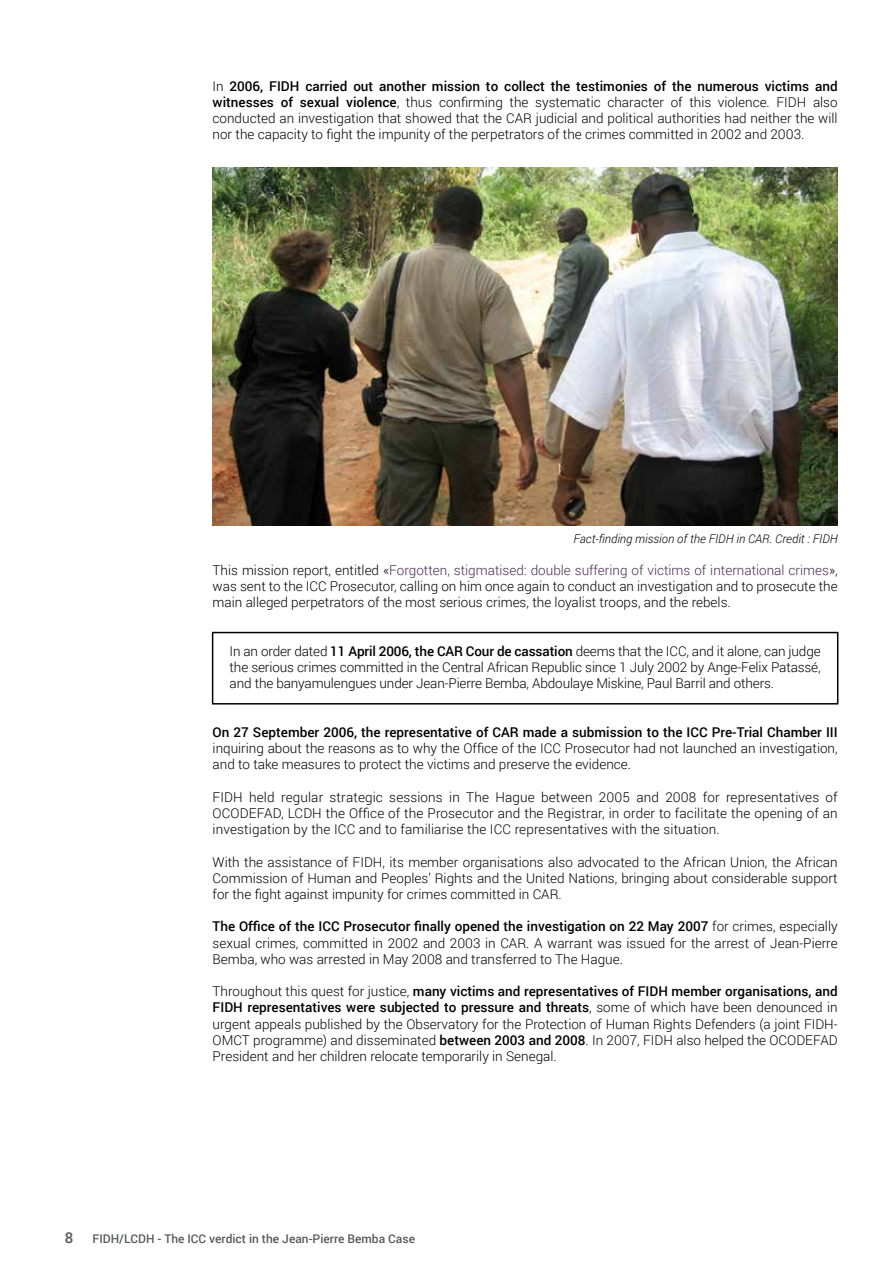
<style>
.page{position:relative;width:893px;height:1263px;background:#fff}
.page>*{position:absolute;margin:0;border:0;box-sizing:border-box;transform-origin:0 0}
.t1{font:500 15px "Roboto";color:#58595b}
.t2{font:300 13.5px/16.2px "Roboto";color:#000;text-align:justify}
.t3{font:500 13.5px "Roboto";color:#000}
.t4{font:500 12px "Roboto";color:#58595b}
.t5{font:italic 300 12px "Roboto";color:#000}
.s1{font-weight:500}
.s2{color:#4d2954}
</style>
<div class="page">
<div style="left:212px;top:632px;width:626px;height:72px;border:2px solid #000"></div>
<img style="left:213px;top:168px;width:625px;height:357px">
<p class="t2" style="left:213px;top:77px;width:627px">In <span class="s1">2006, FIDH carried out another mission to collect the testimonies of the numerous victims and witnesses of sexual violence</span>, thus confirming the systematic character of this violence. FIDH also conducted an investigation that showed that the CAR judicial and political authorities had neither the will nor the capacity to fight the impunity of the perpetrators of the crimes committed in 2002 and 2003.</p>
<p class="t5" style="left:573px;top:530px;width:266px">Fact-finding mission of the FIDH in CAR. Credit : FIDH</p>
<p class="t2" style="left:213px;top:562px;width:627px">This mission report, entitled «<span class="s2">Forgotten, stigmatised: double suffering of victims of international crimes</span>», was sent to the ICC Prosecutor, calling on him once again to conduct an investigation and to prosecute the main alleged perpetrators of the most serious crimes, the loyalist troops, and the rebels.</p>
<p class="t2" style="left:230px;top:643px;width:593px">In an order dated <span class="s1">11 April 2006, the CAR Cour de cassation</span> deems that the ICC, and it alone, can judge the serious crimes committed in the Central African Republic since 1 July 2002 by Ange-Felix Patassé, and the banyamulengues under Jean-Pierre Bemba, Abdoulaye Miskine, Paul Barril and others.</p>
<p class="t3" style="left:213px;top:723px;width:627px">On 27 September 2006, the representative of CAR made a submission to the ICC Pre-Trial Chamber III</p>
<p class="t2" style="left:213px;top:740px;width:627px">inquiring about the reasons as to why the Office of the ICC Prosecutor had not launched an investigation, and to take measures to protect the victims and preserve the evidence.</p>
<p class="t2" style="left:213px;top:788px;width:627px">FIDH held regular strategic sessions in The Hague between 2005 and 2008 for representatives of OCODEFAD, LCDH the Office of the Prosecutor and the Registrar, in order to facilitate the opening of an investigation by the ICC and to familiarise the ICC representatives with the situation.</p>
<p class="t2" style="left:213px;top:853px;width:627px">With the assistance of FIDH, its member organisations also advocated to the African Union, the African Commission of Human and Peoples’ Rights and the United Nations, bringing about considerable support for the fight against impunity for crimes committed in CAR.</p>
<p class="t2" style="left:213px;top:918px;width:627px"><span class="s1">The Office of the ICC Prosecutor finally opened the investigation on 22 May 2007</span> for crimes, especially sexual crimes, committed in 2002 and 2003 in CAR. A warrant was issued for the arrest of Jean-Pierre Bemba, who was arrested in May 2008 and transferred to The Hague.</p>
<p class="t2" style="left:213px;top:983px;width:627px">Throughout this quest for justice, <span class="s1">many victims and representatives of FIDH member organisations, and FIDH representatives were subjected to pressure and threats</span>, some of which have been denounced in urgent appeals published by the Observatory for the Protection of Human Rights Defenders (a joint FIDH-OMCT programme) and disseminated <span class="s1">between 2003 and 2008</span>. In 2007, FIDH also helped the OCODEFAD President and her children relocate temporarily in Senegal.</p>
<p class="t1" style="left:65px;top:1227px;width:10px">8</p>
<p class="t4" style="left:92px;top:1231px;width:324px">FIDH/LCDH - The ICC verdict in the Jean-Pierre Bemba Case</p>
</div>
